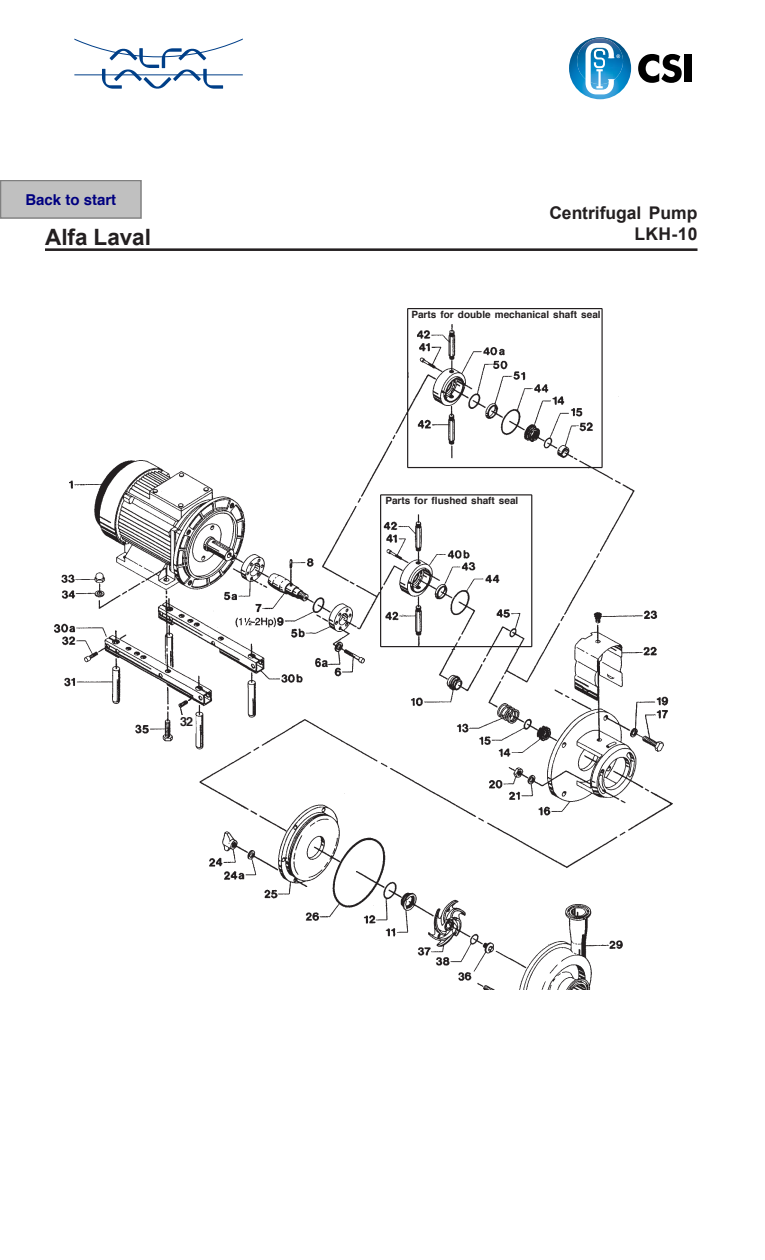
<style>
.page{position:relative;width:765px;height:1260px;background:#fff}
.page>*{position:absolute;margin:0;border:0;box-sizing:border-box;transform-origin:0 0}
.t1{font:700 22.5px "Arial";color:#231f20}
.t2{font:700 17.5px/21.1px "Arial";color:#231f20;text-align:right}
.t3{font:700 15px "Helvetica";color:#000080}
.t4{font:700 12.5px "Helvetica";color:#231f20}
.t5{font:700 10px "Helvetica";color:#231f20}
</style>
<div class="page">
<svg style="left:74px;top:39px;width:169px;height:50px"></svg>
<svg style="left:569px;top:37px;width:62px;height:62px"></svg>
<svg style="left:638px;top:54px;width:44px;height:29px"></svg>
<div style="left:684px;top:55px;width:8px;height:27px;background:#000"></div>
<hr style="left:45px;top:248px;width:653px;height:3px;background:#231f20">
<img style="left:54px;top:309px;width:618px;height:681px">
<div style="left:179px;top:716px;width:16px;height:17px;background:#fff"></div>
<div style="left:178px;top:715px;width:18px;height:18px;border:1px solid #fff"></div>
<div style="left:0;top:180px;width:142px;height:39px;background:#c0c0c0"></div>
<div style="left:0;top:180px;width:142px;height:39px;border:1px solid #808080"></div>
<h3 class="t3" style="left:25px;top:187px;width:92px">Back to start</h3>
<h1 class="t1" style="left:45px;top:222px;width:107px">Alfa Laval</h1>
<p class="t4" style="left:180px;top:711px;width:15px">32</p>
<h2 class="t2" style="left:549px;top:203px;width:150px">Centrifugal Pump<br>LKH-10</h2>
<p class="t5" style="left:411px;top:306px;width:191px">Parts for double mechanical shaft seal</p>
<p class="t5" style="left:385px;top:492px;width:135px">Parts for flushed shaft seal</p>
</div>
